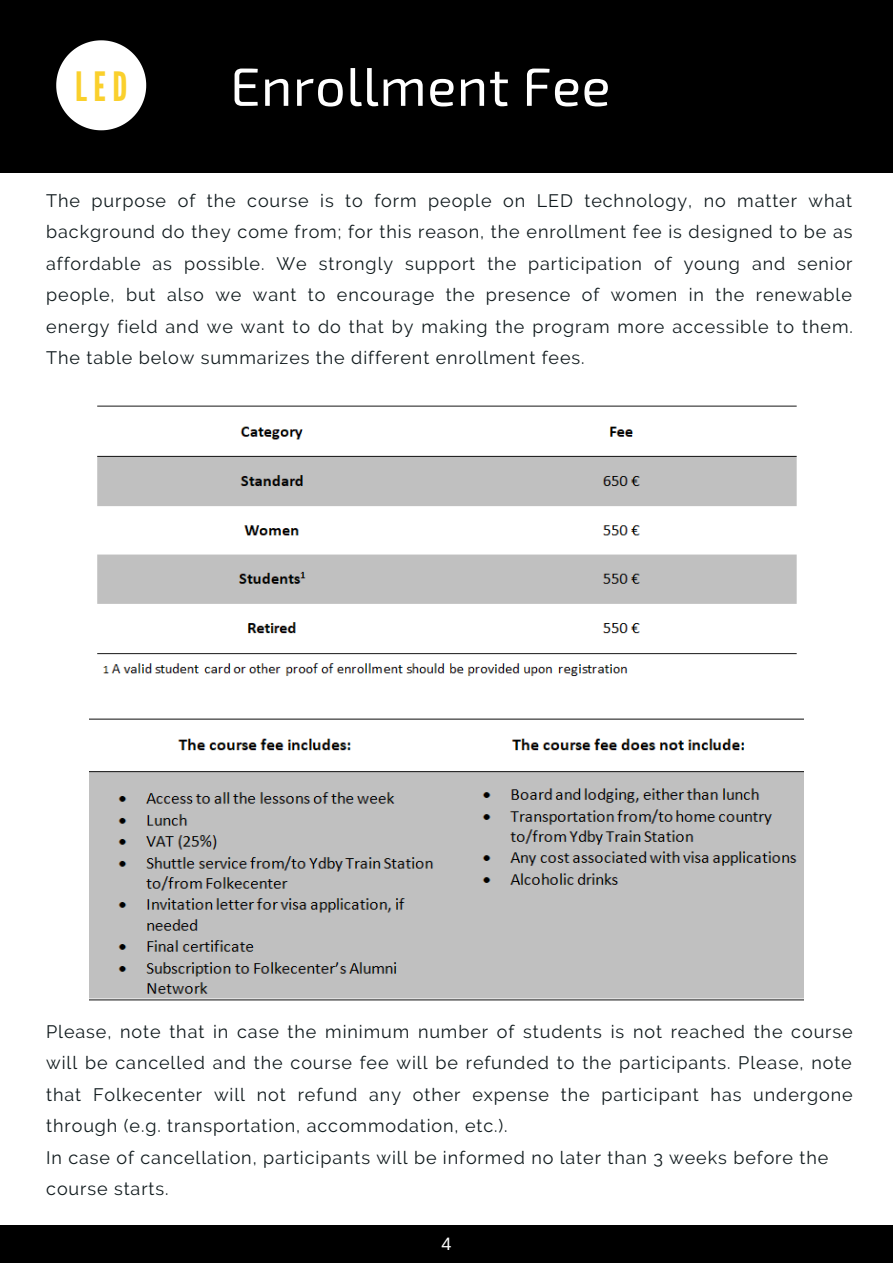
<style>
.page{position:relative;width:893px;height:1264px;background:#fff}
.page>*{position:absolute;margin:0;border:0;box-sizing:border-box;transform-origin:0 0}
.t1{font:54px "Exo 2";letter-spacing:.01em;color:#fff}
.t2{font:40.35px "League Gothic";color:#fad02c}
.t3{font:18px/31.5px "Raleway";letter-spacing:.05em;color:#111b1e;text-align:justify}
.t4{font:18px "Arimo";color:#fff}
</style>
<div class="page">
<div style="left:0;top:0;width:892px;height:172px;background:#000"></div>
<svg style="left:56px;top:40px;width:90px;height:90px"></svg>
<div style="left:0;top:1224px;width:892px;height:38px;background:#000"></div>
<img style="left:89px;top:718px;width:714px;height:283px">
<img style="left:97px;top:405px;width:700px;height:271px">
<h2 class="t2" style="left:75px;top:63px;width:54px">LED</h2>
<h1 class="t1" style="left:230px;top:52px;width:382px">Enrollment Fee</h1>
<p class="t3" style="left:46px;top:185px;width:808px">The purpose of the course is to form people on LED technology, no matter what background do they come from; for this reason, the enrollment fee is designed to be as affordable as possible. We strongly support the participation of young and senior people, but also we want to encourage the presence of women in the renewable energy field and we want to do that by making the program more accessible to them.<br>The table below summarizes the different enrollment fees.</p>
<p class="t3" style="left:46px;top:1015px;width:808px;text-align:left">Please, note that in case the minimum number of students is not reached the course will be cancelled and the course fee will be refunded to the participants. Please, note that Folkecenter will not refund any other expense the participant has undergone through (e.g. transportation, accommodation, etc.).<br>In case of cancellation, participants will be informed no later than 3 weeks before the course starts.</p>
<p class="t4" style="left:441px;top:1233px;width:11px">4</p>
</div>
